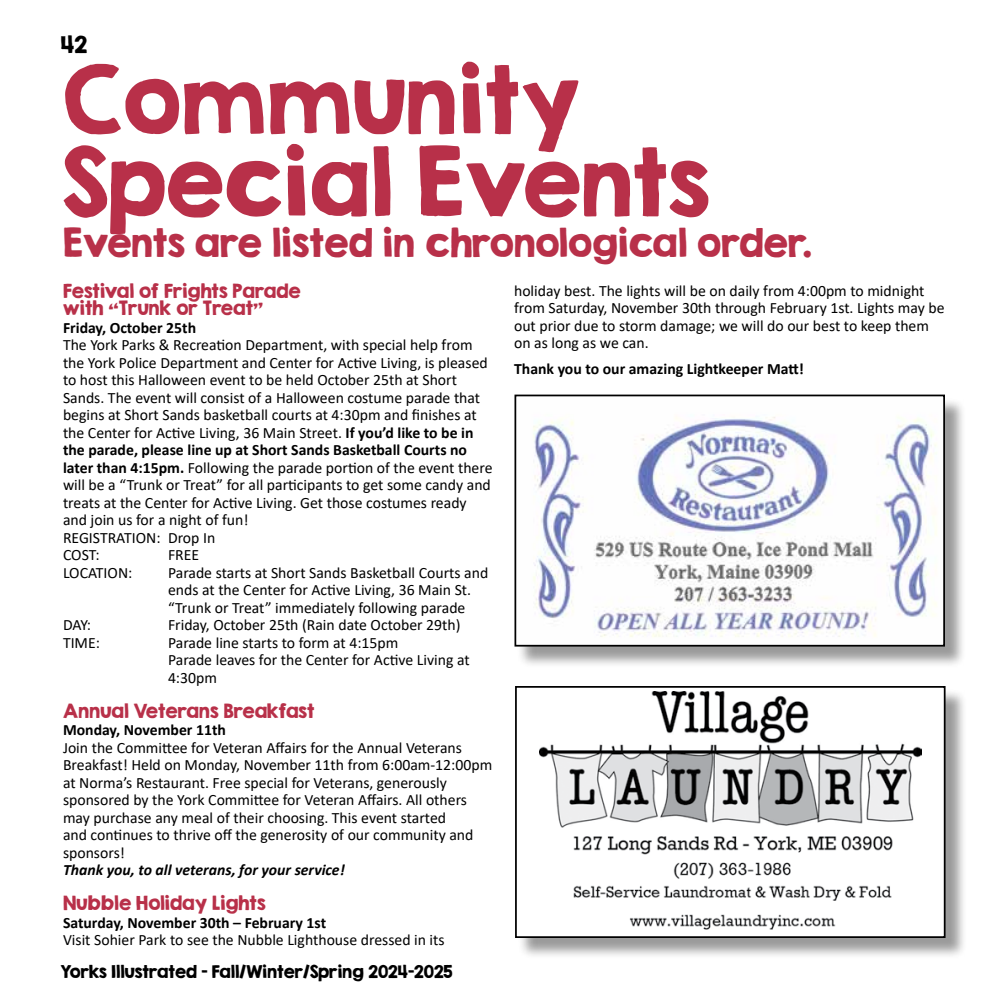
<style>
.page{position:relative;width:1008px;height:1008px;background:#fff}
.page>*{position:absolute;margin:0;border:0;box-sizing:border-box;transform-origin:0 0}
.t1{font:84px/82.2px "KG Second Chances Solid";color:#b83049}
.t2{font:35px "KG Second Chances Solid";color:#b83049}
.t3{font:21px "KG Second Chances Solid";color:#000}
.t4{font:17.5px/17.5px "KG Second Chances Solid";color:#b83049}
.t5{font:15.75px/17.5px "Calibri";color:#000}
.t6{font:700 15.75px "Calibri";color:#000}
.t7{font:15.75px "KG Second Chances Solid";color:#000}
.t8{font:italic 700 15.75px "Calibri";color:#000}
.s1{font-weight:700}
</style>
<div class="page">
<div style="left:517px;top:397px;width:450px;height:271px;background:#000;opacity:.4"></div>
<img style="left:517px;top:398px;width:425px;height:246px">
<div style="left:514px;top:395px;width:431px;height:252px;border:2px solid #000"></div>
<div style="left:518px;top:689px;width:450px;height:271px;background:#000;opacity:.4"></div>
<div style="left:516px;top:687px;width:429px;height:250px;background:#fff"></div>
<img style="left:539px;top:691px;width:382px;height:239px">
<div style="left:515px;top:686px;width:431px;height:252px;border:2px solid #000"></div>
<h3 class="t3" style="left:61px;top:31px;width:28px">42</h3>
<h1 class="t1" style="left:63px;top:58px;width:648px">Community<br>Special Events</h1>
<h2 class="t2" style="left:63px;top:220px;width:750px">Events are listed in chronological order.</h2>
<p class="t4" style="left:63px;top:282px;width:239px">Festival of Frights Parade with “Trunk or Treat”</p>
<p class="t6" style="left:63px;top:316px;width:135px">Friday, October 25th</p>
<p class="t5" style="left:63px;top:336px;width:431px">The York Parks &amp; Recreation Department, with special help from the York Police Department and Center for Active Living, is pleased to host this Halloween event to be held October 25th at Short Sands. The event will consist of a Halloween costume parade that begins at Short Sands basketball courts at 4:30pm and finishes at the Center for Active Living, 36 Main Street. <span class="s1">If you’d like to be in the parade, please line up at Short Sands Basketball Courts no later than 4:15pm.</span> Following the parade portion of the event there will be a “Trunk or Treat” for all participants to get some candy and treats at the Center for Active Living. Get those costumes ready and join us for a night of fun!<br>REGISTRATION: Drop In<br>COST:</p>
<p class="t5" style="left:514px;top:281px;width:432px">holiday best. The lights will be on daily from 4:00pm to midnight from Saturday, November 30th through February 1st. Lights may be out prior due to storm damage; we will do our best to keep them on as long as we can.</p>
<p class="t6" style="left:514px;top:358px;width:291px">Thank you to our amazing Lightkeeper Matt!</p>
<p class="t5" style="left:168px;top:546px;width:33px">FREE</p>
<p class="t5" style="left:63px;top:563px;width:71px">LOCATION:</p>
<p class="t5" style="left:168px;top:563px;width:322px">Parade starts at Short Sands Basketball Courts and ends at the Center for Active Living, 36 Main St. “Trunk or Treat” immediately following parade</p>
<p class="t5" style="left:63px;top:616px;width:30px">DAY:</p>
<p class="t5" style="left:168px;top:616px;width:294px">Friday, October 25th (Rain date October 29th)</p>
<p class="t5" style="left:63px;top:633px;width:39px">TIME:</p>
<p class="t5" style="left:168px;top:633px;width:303px">Parade line starts to form at 4:15pm<br>Parade leaves for the Center for Active Living at<br>4:30pm</p>
<p class="t4" style="left:63px;top:702px;width:253px">Annual Veterans Breakfast</p>
<p class="t6" style="left:63px;top:719px;width:165px">Monday, November 11th</p>
<p class="t5" style="left:63px;top:738px;width:431px">Join the Committee for Veteran Affairs for the Annual Veterans Breakfast! Held on Monday, November 11th from 6:00am-12:00pm at Norma’s Restaurant. Free special for Veterans, generously sponsored by the York Committee for Veteran Affairs. All others may purchase any meal of their choosing. This event started<br>and continues to thrive off the generosity of our community and sponsors!</p>
<p class="t8" style="left:63px;top:859px;width:283px">Thank you, to all veterans, for your service!</p>
<p class="t4" style="left:63px;top:894px;width:204px">Nubble Holiday Lights</p>
<p class="t6" style="left:63px;top:911px;width:265px">Saturday, November 30th – February 1st</p>
<p class="t5" style="left:63px;top:931px;width:383px">Visit Sohier Park to see the Nubble Lighthouse dressed in its</p>
<p class="t7" style="left:60px;top:961px;width:394px">Yorks Illustrated – Fall/Winter/Spring 2024-2025</p>
</div>
